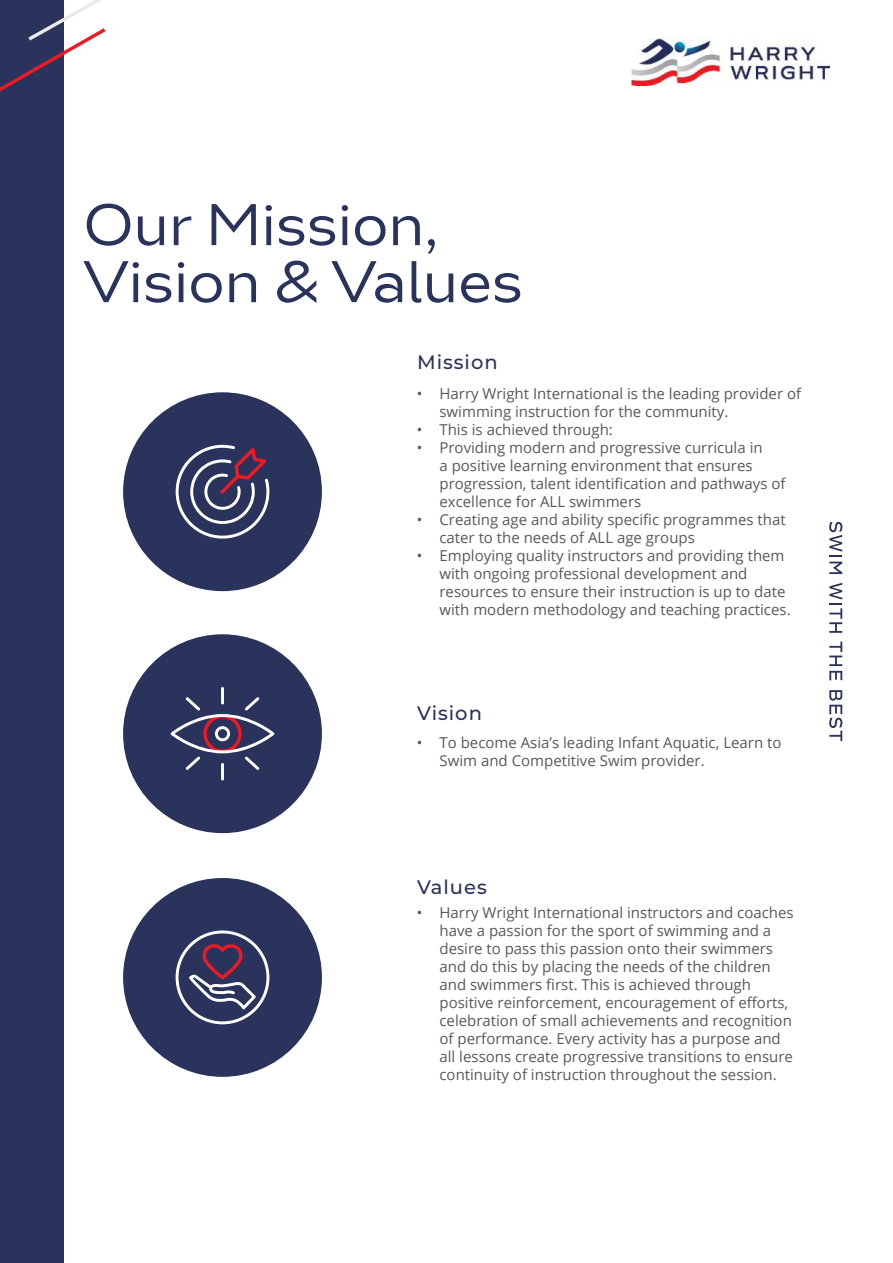
<style>
.page{position:relative;width:893px;height:1263px;background:#fff}
.page>*{position:absolute;margin:0;border:0;box-sizing:border-box;transform-origin:0 0}
.t1{font:54px/57px "Bw Aleta No 20";color:#2a335b}
.t2{font:500 19.5px "Montserrat";letter-spacing:.05em;color:#2a335b}
.t3{font:15px/18px "Open Sans";color:#5a5758}
</style>
<div class="page">
<img style="left:632px;top:38px;width:197px;height:47px">
<svg style="left:829px;top:522px;width:13px;height:52px"></svg>
<svg style="left:829px;top:583px;width:13px;height:50px"></svg>
<svg style="left:829px;top:641px;width:13px;height:39px"></svg>
<svg style="left:829px;top:690px;width:13px;height:51px"></svg>
<div style="left:123px;top:392px;width:199px;height:199px;background:#2a335b;border-radius:50%"></div>
<div style="left:123px;top:634px;width:199px;height:199px;background:#2a335b;border-radius:50%"></div>
<div style="left:123px;top:878px;width:199px;height:199px;background:#2a335b;border-radius:50%"></div>
<svg style="left:176px;top:445px;width:93px;height:94px"></svg>
<hr style="left:221px;top:763px;width:3px;height:17px;background:#fff">
<hr style="left:221px;top:687px;width:3px;height:17px;background:#fff">
<svg style="left:171px;top:697px;width:103px;height:73px"></svg>
<svg style="left:176px;top:930px;width:93px;height:94px"></svg>
<div style="left:0;top:0;width:64px;height:1263px;background:#2a335b"></div>
<svg style="left:0;top:0;width:106px;height:92px"></svg>
<h1 class="t1" style="left:84px;top:197px;width:441px">Our Mission,<br>Vision &amp; Values</h1>
<h2 class="t2" style="left:417px;top:348px;width:82px">Mission</h2>
<p class="t3" style="left:439px;top:385px;width:363px;text-indent:-23px">• Harry Wright International is the leading provider of swimming instruction for the community.</p>
<p class="t3" style="left:417px;top:421px;width:198px">• This is achieved through:</p>
<p class="t3" style="left:439px;top:439px;width:348px;text-indent:-23px">• Providing modern and progressive curricula in<br>a positive learning environment that ensures progression, talent identification and pathways of excellence for ALL swimmers</p>
<p class="t3" style="left:439px;top:511px;width:348px;text-indent:-23px">• Creating age and ability specific programmes that cater to the needs of ALL age groups</p>
<p class="t3" style="left:439px;top:547px;width:353px;text-indent:-23px">• Employing quality instructors and providing them with ongoing professional development and resources to ensure their instruction is up to date with modern methodology and teaching practices.</p>
<h2 class="t2" style="left:417px;top:699px;width:66px">Vision</h2>
<p class="t3" style="left:439px;top:733px;width:343px;text-indent:-23px">• To become Asia’s leading Infant Aquatic, Learn to<br>Swim and Competitive Swim provider.</p>
<h2 class="t2" style="left:417px;top:873px;width:71px">Values</h2>
<p class="t3" style="left:439px;top:903px;width:356px;text-indent:-23px">• Harry Wright International instructors and coaches have a passion for the sport of swimming and a desire to pass this passion onto their swimmers and do this by placing the needs of the children and swimmers first. This is achieved through positive reinforcement, encouragement of efforts, celebration of small achievements and recognition of performance. Every activity has a purpose and all lessons create progressive transitions to ensure continuity of instruction throughout the session.</p>
</div>
